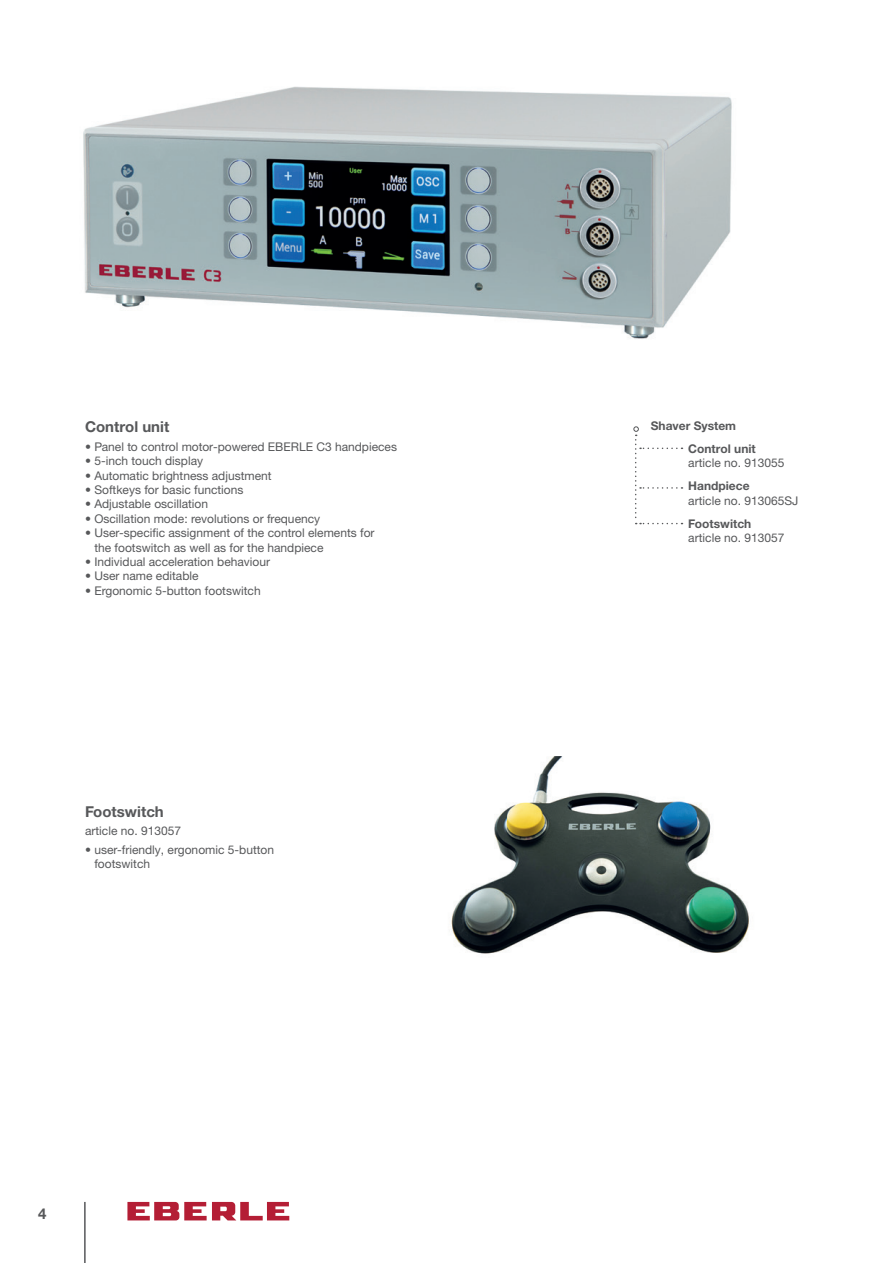
<style>
.page{position:relative;width:893px;height:1263px;background:#fff}
.page>*{position:absolute;margin:0;border:0;box-sizing:border-box;transform-origin:0 0}
.t1{font:700 15px "Helvetica Neue LTW1 G";color:#57585a}
.t2{font:12px/14.4px "Helvetica Neue LTW1 G";color:#57585a}
.t3{font:700 12px/23px "Helvetica Neue LTW1 G";color:#57585a}
</style>
<div class="page">
<hr style="left:84px;top:1202px;width:2px;height:61px;background:#57585a">
<svg style="left:127px;top:1202px;width:162px;height:18px"></svg>
<img style="left:83px;top:86px;width:649px;height:253px">
<img style="left:451px;top:756px;width:299px;height:198px">
<svg style="left:634px;top:427px;width:48px;height:97px"></svg>
<p class="t1" style="left:85px;top:417px;width:86px">Control unit</p>
<p class="t2" style="left:85px;top:439px;width:313px">• Panel to control motor-powered EBERLE C3 handpieces</p>
<p class="t2" style="left:85px;top:454px;width:120px">• 5-inch touch display</p>
<p class="t2" style="left:85px;top:468px;width:188px">• Automatic brightness adjustment</p>
<p class="t2" style="left:85px;top:482px;width:160px">• Softkeys for basic functions</p>
<p class="t2" style="left:85px;top:497px;width:125px">• Adjustable oscillation</p>
<p class="t2" style="left:85px;top:511px;width:237px">• Oscillation mode: revolutions or frequency</p>
<p class="t2" style="left:94px;top:526px;width:282px;text-indent:-9px">• User-specific assignment of the control elements for the footswitch as well as for the handpiece</p>
<p class="t2" style="left:85px;top:554px;width:187px">• Individual acceleration behaviour</p>
<p class="t2" style="left:85px;top:569px;width:115px">• User name editable</p>
<p class="t2" style="left:85px;top:583px;width:177px">• Ergonomic 5-button footswitch</p>
<p class="t1" style="left:85px;top:802px;width:80px">Footswitch</p>
<p class="t2" style="left:85px;top:824px;width:98px">article no. 913057</p>
<p class="t2" style="left:94px;top:842px;width:181px;text-indent:-9px">• user-friendly, ergonomic 5-button footswitch</p>
<p class="t1" style="left:38px;top:1205px;width:10px">4</p>
<p class="t3" style="left:688px;top:414px;width:69px;text-indent:-38px">Shaver System<br>Control unit</p>
<p class="t2" style="left:688px;top:456px;width:98px">article no. 913055</p>
<p class="t3" style="left:688px;top:474px;width:63px">Handpiece</p>
<p class="t2" style="left:688px;top:493px;width:112px">article no. 913065SJ</p>
<p class="t3" style="left:688px;top:512px;width:65px">Footswitch</p>
<p class="t2" style="left:688px;top:530px;width:98px">article no. 913057</p>
</div>
